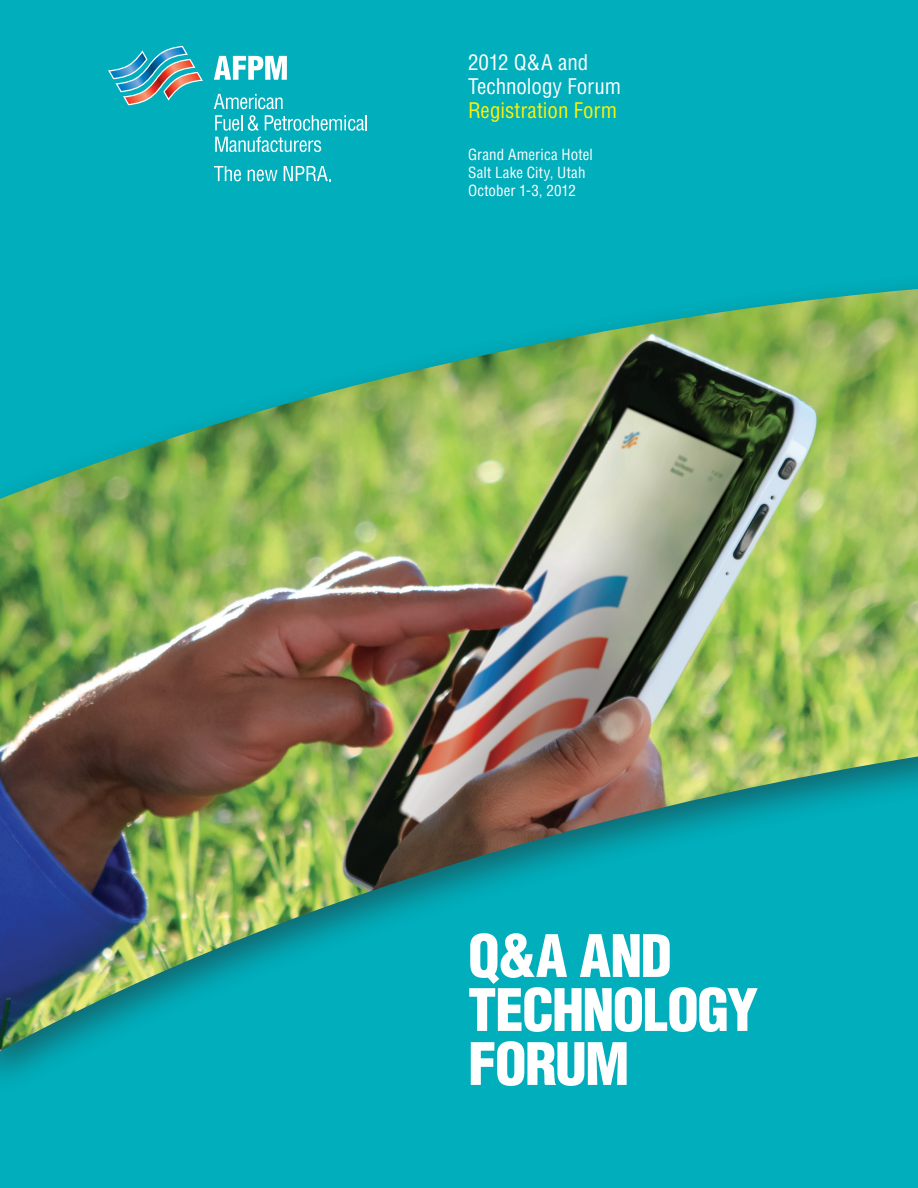
<style>
.page{position:relative;width:918px;height:1188px;background:#00aebc}
.page>*{position:absolute;margin:0;border:0;box-sizing:border-box;transform-origin:0 0}
._3_38_36{font:900 condensed 57px "Helvetica LT Std";letter-spacing:-.03em;color:#fff}
.Subhead_NEW{font:condensed 21px/24px "Helvetica LT Std";color:#fff}
.Body_Copy_NEW{font:condensed 15px "Helvetica LT Std";letter-spacing:.01em;color:#fff}
.s1{color:#fff101}
</style>
<div class="page">
<svg style="left:214px;top:166px;width:27px;height:15px"></svg>
<svg style="left:248px;top:170px;width:30px;height:11px"></svg>
<svg style="left:284px;top:166px;width:47px;height:15px"></svg>
<svg style="left:108px;top:46px;width:95px;height:59px"></svg>
<svg style="left:214px;top:94px;width:69px;height:15px"></svg>
<svg style="left:215px;top:115px;width:44px;height:16px"></svg>
<svg style="left:265px;top:115px;width:102px;height:16px"></svg>
<svg style="left:215px;top:137px;width:106px;height:15px"></svg>
<svg style="left:214px;top:56px;width:73px;height:24px"></svg>
<img style="left:0;top:289px;width:918px;height:762px">
<p class="Subhead_NEW" style="left:468px;top:50px;width:155px">2012 Q&amp;A and<br>Technology Forum<br><span class="s1">Registration Form</span></p>
<p class="Body_Copy_NEW" style="left:468px;top:145px;width:126px">Grand America Hotel</p>
<p class="Body_Copy_NEW" style="left:468px;top:163px;width:119px">Salt Lake City, Utah</p>
<p class="Body_Copy_NEW" style="left:468px;top:181px;width:109px">October 1-3, 2012</p>
<p class="_3_38_36" style="left:468px;top:920px;width:206px">Q&amp;A AND</p>
<p class="_3_38_36" style="left:468px;top:974px;width:292px">TECHNOLOGY</p>
<p class="_3_38_36" style="left:468px;top:1028px;width:163px">FORUM</p>
</div>
